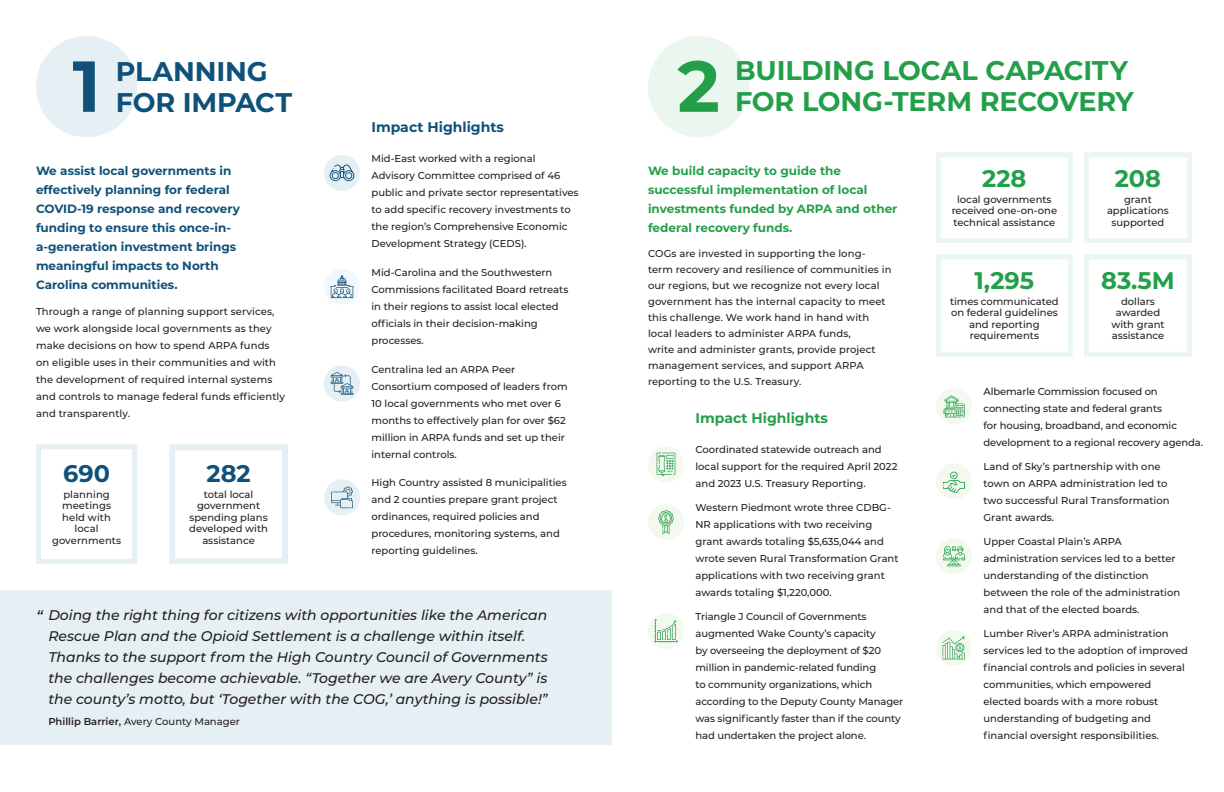
<style>
.page{position:relative;width:1224px;height:792px;background:#fff}
.page>*{position:absolute;margin:0;border:0;box-sizing:border-box;transform-origin:0 0}
.t1{font:700 72px "Montserrat";color:#0f5178}
.t2{font:700 72px "Montserrat";color:#239f4a}
.t3{font:700 27px/31px "Montserrat";letter-spacing:-.005em;color:#239f4a}
.t4{font:700 27px/31px "Montserrat";letter-spacing:-.005em;color:#0f5178}
.t5{font:700 24px "Montserrat";color:#239f4a}
.t6{font:700 24px "Montserrat";color:#0f5178}
.t7{font:italic 500 16px "Montserrat";color:#231f20}
.t8{font:italic 500 14px/21px "Montserrat";color:#231f20}
.t9{font:700 14px "Montserrat";color:#0f5178}
.t10{font:700 14px "Montserrat";color:#239f4a}
.t11{font:700 12px/19px "Montserrat";color:#0f5178}
.t12{font:700 12px/19px "Montserrat";color:#239f4a}
.t13{font:500 10px/17px "Montserrat";color:#231f20}
.s1{font-weight:600}
</style>
<div class="page">
<div style="left:0;top:590px;width:612px;height:155px;background:#e6eff3"></div>
<div style="left:169px;top:444px;width:119px;height:120px;border:6px solid #e6eff3"></div>
<div style="left:324px;top:366px;width:36px;height:36px;background:#e6eff3;border-radius:50%"></div>
<div style="left:324px;top:479px;width:36px;height:36px;background:#e6eff3;border-radius:50%"></div>
<div style="left:324px;top:269px;width:36px;height:36px;background:#f2f7fb;border-radius:50%"></div>
<div style="left:324px;top:155px;width:36px;height:36px;background:#e6eff3;border-radius:50%"></div>
<div style="left:36px;top:36px;width:101px;height:101px;background:#e6eff3;border-radius:50%"></div>
<div style="left:648px;top:36px;width:101px;height:101px;background:#eaf6ee;border-radius:50%"></div>
<div style="left:936px;top:630px;width:36px;height:36px;background:#f3f9ee;border-radius:50%"></div>
<div style="left:648px;top:446px;width:36px;height:36px;background:#f3f9ee;border-radius:50%"></div>
<div style="left:936px;top:538px;width:36px;height:36px;background:#f3f9ee;border-radius:50%"></div>
<div style="left:648px;top:613px;width:36px;height:36px;background:#f3f9ee;border-radius:50%"></div>
<div style="left:936px;top:463px;width:36px;height:36px;background:#f3f9ee;border-radius:50%"></div>
<div style="left:648px;top:504px;width:36px;height:36px;background:#f3f9ee;border-radius:50%"></div>
<div style="left:936px;top:388px;width:36px;height:36px;background:#f3f9ee;border-radius:50%"></div>
<div style="left:36px;top:444px;width:101px;height:120px;border:5px solid #e6eff3"></div>
<div style="left:936px;top:152px;width:137px;height:91px;border:5px solid #eaf6ee"></div>
<div style="left:1084px;top:152px;width:108px;height:91px;border:5px solid #eaf6ee"></div>
<div style="left:1084px;top:254px;width:108px;height:103px;border:5px solid #eaf6ee"></div>
<div style="left:936px;top:254px;width:137px;height:103px;border:5px solid #eaf6ee"></div>
<svg style="left:330px;top:275px;width:24px;height:23px"></svg>
<svg style="left:331px;top:487px;width:22px;height:21px"></svg>
<svg style="left:658px;top:510px;width:16px;height:24px"></svg>
<svg style="left:943px;top:546px;width:22px;height:20px"></svg>
<svg style="left:331px;top:372px;width:22px;height:23px"></svg>
<svg style="left:330px;top:164px;width:24px;height:17px"></svg>
<svg style="left:657px;top:453px;width:18px;height:23px"></svg>
<svg style="left:943px;top:472px;width:22px;height:21px"></svg>
<svg style="left:944px;top:395px;width:21px;height:22px"></svg>
<svg style="left:943px;top:637px;width:22px;height:22px"></svg>
<svg style="left:654px;top:619px;width:24px;height:24px"></svg>
<h1 class="t1" style="left:73px;top:34px;width:30px">1</h1>
<h1 class="t2" style="left:677px;top:34px;width:44px">2</h1>
<h2 class="t4" style="left:116px;top:54px;width:178px">PLANNING<br>FOR IMPACT</h2>
<h2 class="t3" style="left:735px;top:54px;width:400px">BUILDING LOCAL CAPACITY<br>FOR LONG-TERM RECOVERY</h2>
<p class="t11" style="left:36px;top:161px;width:205px">We assist local governments in effectively planning for federal<br>COVID-19 response and recovery funding to ensure this once-in&shy;a-generation investment brings meaningful impacts to North<br>Carolina communities.</p>
<p class="t13" style="left:36px;top:303px;width:251px">Through a range of planning support services, we work alongside local governments as they make decisions on how to spend ARPA funds on eligible uses in their communities and with the development of required internal systems and controls to manage federal funds efficiently and transparently.</p>
<h3 class="t6" style="left:63px;top:456px;width:48px">690</h3>
<p class="t13" style="left:52px;top:488px;width:71px;line-height:11.5px;text-align:center">planning meetings held with local governments</p>
<h3 class="t6" style="left:207px;top:456px;width:46px">282</h3>
<p class="t13" style="left:189px;top:488px;width:80px;line-height:11.5px;text-align:center">total local government spending plans developed with assistance</p>
<h3 class="t9" style="left:372px;top:117px;width:134px">Impact Highlights</h3>
<p class="t13" style="left:372px;top:149px;width:209px">Mid-East worked with a regional Advisory Committee comprised of 46 public and private sector representatives to add specific recovery investments to the region’s Comprehensive Economic Development Strategy (CEDS).</p>
<p class="t13" style="left:372px;top:263px;width:198px">Mid-Carolina and the Southwestern Commissions facilitated Board retreats in their regions to assist local elected officials in their decision-making processes.</p>
<p class="t13" style="left:372px;top:360px;width:198px">Centralina led an ARPA Peer<br>Consortium composed of leaders from<br>10 local governments who met over 6 months to effectively plan for over $62 million in ARPA funds and set up their internal controls.</p>
<p class="t13" style="left:372px;top:474px;width:197px">High Country assisted 8 municipalities and 2 counties prepare grant project ordinances, required policies and procedures, monitoring systems, and reporting guidelines.</p>
<p class="t8" style="left:48px;top:604px;width:501px">Doing the right thing for citizens with opportunities like the American Rescue Plan and the Opioid Settlement is a challenge within itself.<br>Thanks to the support from the High Country Council of Governments the challenges become achievable. “Together we are Avery County” is the county’s motto, but ‘Together with the COG,’ anything is possible!”</p>
<p class="t13" style="left:48px;top:712px;width:193px"><span class="s1">Phillip Barrier,</span> Avery County Manager</p>
<h3 class="t7" style="left:36px;top:605px;width:8px">“</h3>
<p class="t12" style="left:648px;top:161px;width:251px">We build capacity to guide the successful implementation of local investments funded by ARPA and other federal recovery funds.</p>
<p class="t13" style="left:648px;top:245px;width:245px;line-height:16px">COGs are invested in supporting the long&shy;term recovery and resilience of communities in our regions, but we recognize not every local government has the internal capacity to meet this challenge. We work hand in hand with local leaders to administer ARPA funds,<br>write and administer grants, provide project management services, and support ARPA reporting to the U.S. Treasury.</p>
<h3 class="t10" style="left:696px;top:408px;width:134px">Impact Highlights</h3>
<p class="t13" style="left:696px;top:441px;width:203px">Coordinated statewide outreach and local support for the required April 2022 and 2023 U.S. Treasury Reporting.</p>
<p class="t13" style="left:696px;top:499px;width:205px">Western Piedmont wrote three CDBG-NR applications with two receiving grant awards totaling $5,635,044 and wrote seven Rural Transformation Grant applications with two receiving grant awards totaling $1,220,000.</p>
<p class="t13" style="left:696px;top:608px;width:209px">Triangle J Council of Governments augmented Wake County’s capacity<br>by overseeing the deployment of $20 million in pandemic-related funding<br>to community organizations, which according to the Deputy County Manager was significantly faster than if the county had undertaken the project alone.</p>
<h3 class="t5" style="left:982px;top:161px;width:46px">228</h3>
<p class="t13" style="left:952px;top:193px;width:107px;line-height:11.5px;text-align:center">local governments received one-on-one technical assistance</p>
<h3 class="t5" style="left:975px;top:263px;width:61px">1,295</h3>
<p class="t13" style="left:950px;top:295px;width:110px;line-height:11.5px;text-align:center">times communicated on federal guidelines and reporting requirements</p>
<h3 class="t5" style="left:1115px;top:161px;width:48px">208</h3>
<p class="t13" style="left:1107px;top:193px;width:63px;line-height:11.5px;text-align:center">grant applications supported</p>
<h3 class="t5" style="left:1101px;top:263px;width:75px">83.5M</h3>
<p class="t13" style="left:1111px;top:295px;width:55px;line-height:11.5px;text-align:center">dollars awarded with grant assistance</p>
<p class="t13" style="left:984px;top:383px;width:221px">Albemarle Commission focused on connecting state and federal grants<br>for housing, broadband, and economic development to a regional recovery agenda.</p>
<p class="t13" style="left:984px;top:458px;width:188px">Land of Sky’s partnership with one town on ARPA administration led to two successful Rural Transformation<br>Grant awards.</p>
<p class="t13" style="left:984px;top:533px;width:198px">Upper Coastal Plain’s ARPA administration services led to a better understanding of the distinction between the role of the administration and that of the elected boards.</p>
<p class="t13" style="left:984px;top:625px;width:206px">Lumber River’s ARPA administration services led to the adoption of improved financial controls and policies in several communities, which empowered elected boards with a more robust understanding of budgeting and financial oversight responsibilities.</p>
</div>
